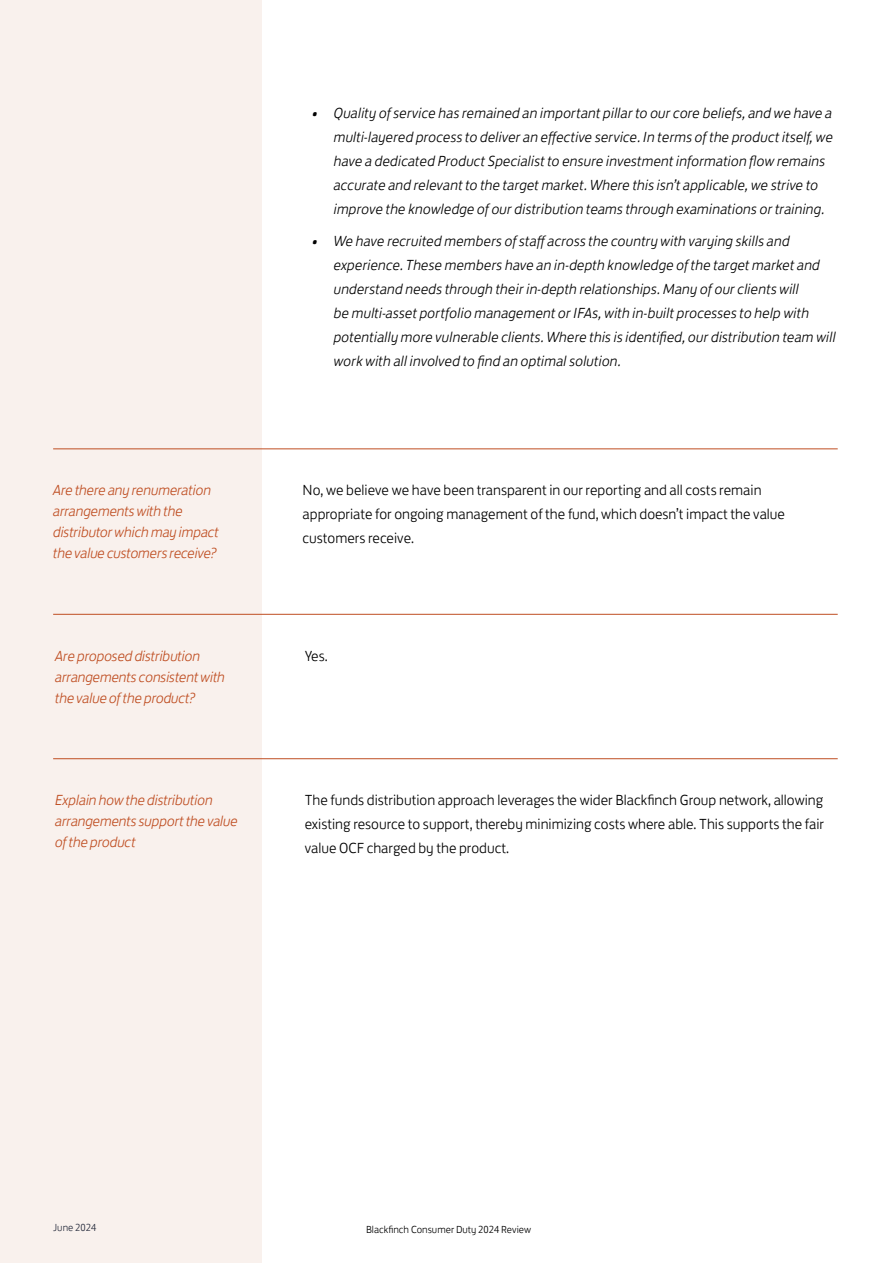
<style>
.page{position:relative;width:893px;height:1263px;background:#fff}
.page>*{position:absolute;margin:0;border:0;box-sizing:border-box;transform-origin:0 0}
.t1{font:italic 300 15px/24px "FS Jack";color:#000}
.t2{font:300 15px/24px "FS Jack";color:#000}
.t3{font:italic 300 15px/21px "FS Jack";letter-spacing:-.02em;color:#bf4e22}
.t4{font:300 10.5px "FS Jack";color:#000}
.t5{font:300 10.5px "FS Jack";color:#24293a}
</style>
<div class="page">
<div style="left:0;top:0;width:261px;height:1263px;background:#f9f1ed"></div>
<hr style="left:53px;top:449px;width:785px;height:1px;background:#bf4e22">
<hr style="left:53px;top:614px;width:785px;height:1px;background:#bf4e22">
<hr style="left:53px;top:758px;width:785px;height:1px;background:#bf4e22">
<p class="t1" style="left:334px;top:99px;width:501px;text-indent:-21px">• Quality of service has remained an important pillar to our core beliefs, and we have a multi-layered process to deliver an effective service. In terms of the product itself, we have a dedicated Product Specialist to ensure investment information flow remains accurate and relevant to the target market. Where this isn’t applicable, we strive to improve the knowledge of our distribution teams through examinations or training.</p>
<p class="t1" style="left:334px;top:228px;width:504px;text-indent:-21px">• We have recruited members of staff across the country with varying skills and experience. These members have an in-depth knowledge of the target market and understand needs through their in-depth relationships. Many of our clients will<br>be multi-asset portfolio management or IFAs, with in-built processes to help with potentially more vulnerable clients. Where this is identified, our distribution team will work with all involved to find an optimal solution.</p>
<p class="t3" style="left:53px;top:479px;width:168px">Are there any renumeration arrangements with the distributor which may impact the value customers receive?</p>
<p class="t2" style="left:303px;top:477px;width:484px">No, we believe we have been transparent in our reporting and all costs remain appropriate for ongoing management of the fund, which doesn’t impact the value customers receive.</p>
<p class="t3" style="left:55px;top:644px;width:172px">Are proposed distribution arrangements consistent with the value of the product?</p>
<p class="t2" style="left:305px;top:642px;width:25px">Yes.</p>
<p class="t3" style="left:55px;top:788px;width:184px">Explain how the distribution arrangements support the value of the product</p>
<p class="t2" style="left:305px;top:786px;width:521px;text-align:justify">The funds distribution approach leverages the wider Blackfinch Group network, allowing existing resource to support, thereby minimizing costs where able. This supports the fair value OCF charged by the product.</p>
<p class="t5" style="left:53px;top:1219px;width:45px">June 2024</p>
<p class="t4" style="left:366px;top:1221px;width:167px">Blackfinch Consumer Duty 2024 Review</p>
</div>
